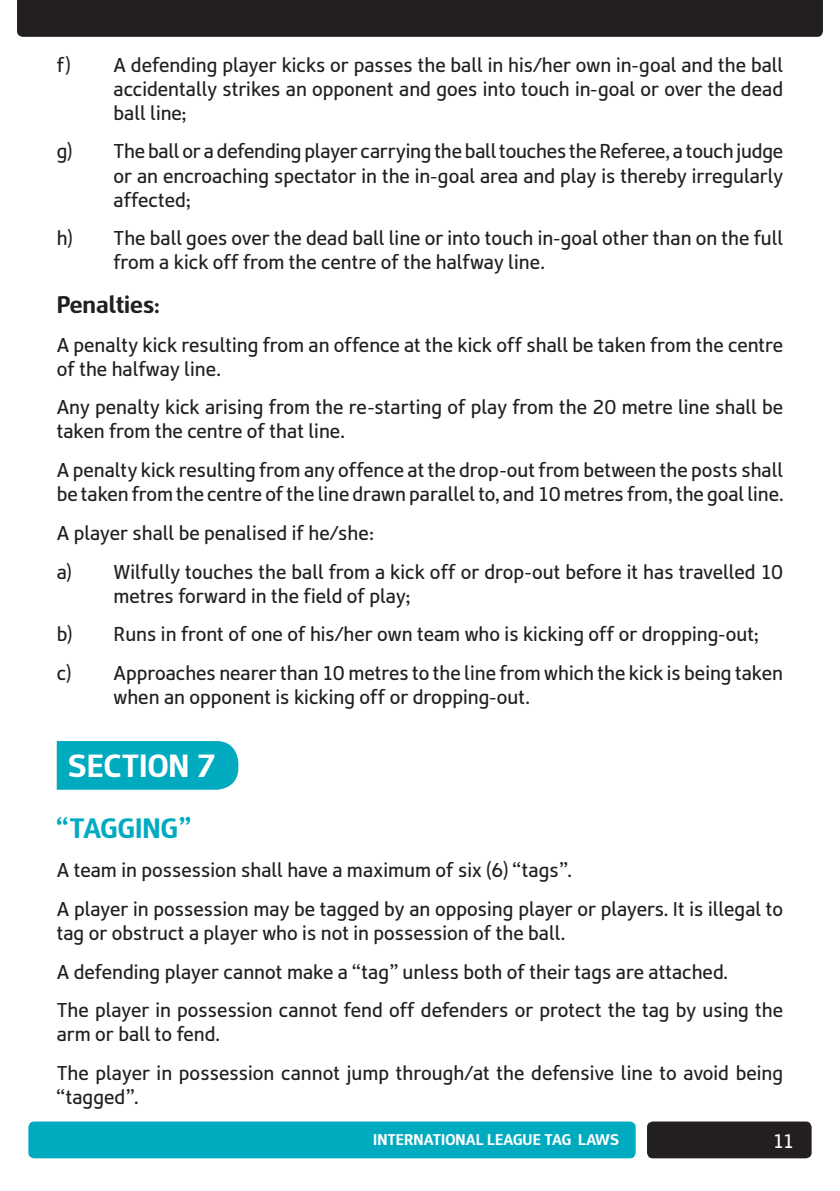
<style>
.page{position:relative;width:840px;height:1191px;background:#fff}
.page>*{position:absolute;margin:0;border:0;box-sizing:border-box;transform-origin:0 0}
.t1{font:700 32px "RL Font";color:#fff}
.t2{font:700 28px "RL Font";color:#00abc0}
.t3{font:700 24px "RL Font";color:#231f20}
.t4{font:20px/24px "RL Font";color:#231f20}
.t5{font:19.8px "RL Font";color:#fff}
.t6{font:700 15.4px "RL Font";color:#fff}
</style>
<div class="page">
<div style="left:646px;top:1121px;width:165px;height:37px;background:#231f20;border-radius:6px"></div>
<div style="left:28px;top:1121px;width:607px;height:37px;background:#00abc0;border-radius:6px"></div>
<div style="left:17px;top:0;width:805px;height:37px;background:#231f20"></div>
<div style="left:57px;top:741px;width:181px;height:48px;background:#00abc0"></div>
<p class="t4" style="left:113px;top:53px;width:670px;text-align:justify;text-indent:-57px">f) A defending player kicks or passes the ball in his/her own in-goal and the ball accidentally strikes an opponent and goes into touch in-goal or over the dead ball line;</p>
<p class="t4" style="left:113px;top:140px;width:671px;text-align:justify;text-indent:-57px">g) The ball or a defending player carrying the ball touches the Referee, a touch judge or an encroaching spectator in the in-goal area and play is thereby irregularly affected;</p>
<p class="t4" style="left:113px;top:227px;width:670px;text-indent:-57px">h) The ball goes over the dead ball line or into touch in-goal other than on the full from a kick off from the centre of the halfway line.</p>
<p class="t3" style="left:57px;top:291px;width:104px">Penalties:</p>
<p class="t4" style="left:57px;top:333px;width:727px">A penalty kick resulting from an offence at the kick off shall be taken from the centre of the halfway line.</p>
<p class="t4" style="left:57px;top:396px;width:727px">Any penalty kick arising from the re-starting of play from the 20 metre line shall be taken from the centre of that line.</p>
<p class="t4" style="left:57px;top:458px;width:728px">A penalty kick resulting from any offence at the drop-out from between the posts shall be taken from the centre of the line drawn parallel to, and 10 metres from, the goal line.</p>
<p class="t4" style="left:57px;top:514px;width:727px;line-height:38.8px">A player shall be penalised if he/she:<br>a) Wilfully touches the ball from a kick off or drop-out before it has travelled 10</p>
<p class="t4" style="left:57px;top:576px;width:727px;line-height:38.8px;text-indent:57px">metres forward in the field of play;<br>b) Runs in front of one of his/her own team who is kicking off or dropping-out;<br>c) Approaches nearer than 10 metres to the line from which the kick is being taken</p>
<p class="t4" style="left:113px;top:685px;width:417px">when an opponent is kicking off or dropping-out.</p>
<h1 class="t1" style="left:68px;top:748px;width:149px">SECTION 7</h1>
<h2 class="t2" style="left:57px;top:813px;width:135px">“TAGGING”</h2>
<p class="t4" style="left:57px;top:851px;width:727px;line-height:38.8px">A team in possession shall have a maximum of six (6) “tags”.<br>A player in possession may be tagged by an opposing player or players. It is illegal to</p>
<p class="t4" style="left:57px;top:914px;width:727px;line-height:38.8px">tag or obstruct a player who is not in possession of the ball.<br>A defending player cannot make a “tag” unless both of their tags are attached.<br>The player in possession cannot fend off defenders or protect the tag by using the</p>
<p class="t4" style="left:57px;top:1015px;width:727px;line-height:38.8px">arm or ball to fend.<br>The player in possession cannot jump through/at the defensive line to avoid being</p>
<p class="t4" style="left:57px;top:1085px;width:83px">“tagged”.</p>
<p class="t6" style="left:373px;top:1131px;width:247px">INTERNATIONAL LEAGUE TAG LAWS</p>
<p class="t5" style="left:772px;top:1130px;width:23px">11</p>
</div>
